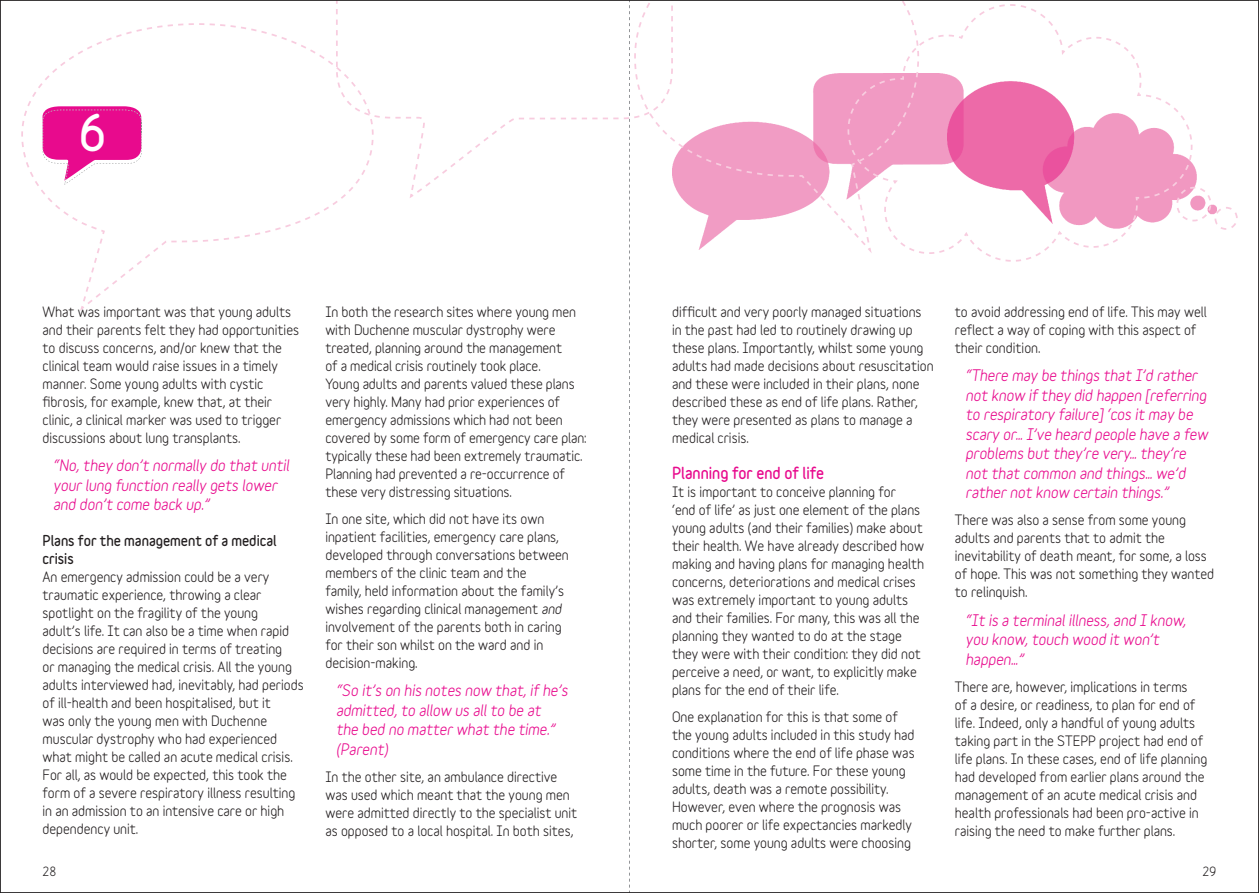
<style>
.page{position:relative;width:1259px;height:893px;background:#fff}
.page>*{position:absolute;margin:0;border:0;box-sizing:border-box;transform-origin:0 0}
.t1{font:900 45px "Variable";color:#fff}
.t2{font:italic 700 15px/19.5px "Variable";color:#e80a8d}
.t3{font:900 15px "Variable";color:#e80a8d}
.t4{font:700 13.5px/18px "Variable";color:#231f20}
.t5{font:900 13.5px/18px "Variable";color:#231f20}
.t6{font:700 12px "Variable";color:#231f20}
.s1{font-style:italic}
</style>
<div class="page">
<img style="left:673px;top:161px;width:33px;height:88px">
<svg style="left:336px;top:2px;width:337px;height:191px"></svg>
<svg style="left:80px;top:306px;width:4px;height:5px"></svg>
<svg style="left:27px;top:23px;width:343px;height:88px"></svg>
<svg style="left:21px;top:111px;width:353px;height:193px"></svg>
<svg style="left:634px;top:2px;width:271px;height:159px"></svg>
<svg style="left:706px;top:4px;width:531px;height:258px"></svg>
<svg style="left:629px;top:2px;width:1px;height:889px"></svg>
<h1 class="t1" style="left:79px;top:104px;width:29px">6</h1>
<p class="t4" style="left:43px;top:303px;width:258px">What was important was that young adults and their parents felt they had opportunities to discuss concerns, and/or knew that the clinical team would raise issues in a timely manner. Some young adults with cystic fibrosis, for example, knew that, at their clinic, a clinical marker was used to trigger discussions about lung transplants.</p>
<p class="t2" style="left:53px;top:456px;width:237px">“No, they don’t normally do that until your lung function really gets lower and don’t come back up.”</p>
<p class="t5" style="left:43px;top:532px;width:236px">Plans for the management of a medical crisis</p>
<p class="t4" style="left:43px;top:568px;width:263px">An emergency admission could be a very traumatic experience, throwing a clear spotlight on the fragility of the young<br>adult’s life. It can also be a time when rapid decisions are required in terms of treating<br>or managing the medical crisis. All the young adults interviewed had, inevitably, had periods of ill-health and been hospitalised, but it<br>was only the young men with Duchenne muscular dystrophy who had experienced what might be called an acute medical crisis.<br>For all, as would be expected, this took the form of a severe respiratory illness resulting in an admission to an intensive care or high dependency unit.</p>
<p class="t4" style="left:325px;top:303px;width:263px">In both the research sites where young men with Duchenne muscular dystrophy were treated, planning around the management<br>of a medical crisis routinely took place.<br>Young adults and parents valued these plans very highly. Many had prior experiences of emergency admissions which had not been covered by some form of emergency care plan: typically these had been extremely traumatic.<br>Planning had prevented a re-occurrence of these very distressing situations.</p>
<p class="t4" style="left:325px;top:509px;width:245px">In one site, which did not have its own inpatient facilities, emergency care plans, developed through conversations between members of the clinic team and the<br>family, held information about the family’s wishes regarding clinical management <span class="s1">and </span>involvement of the parents both in caring for their son whilst on the ward and in decision-making.</p>
<p class="t2" style="left:336px;top:681px;width:233px">“So it’s on his notes now that, if he’s admitted, to allow us all to be at<br>the bed no matter what the time.” (Parent)</p>
<p class="t4" style="left:325px;top:768px;width:253px">In the other site, an ambulance directive was used which meant that the young men were admitted directly to the specialist unit as opposed to a local hospital. In both sites,</p>
<p class="t4" style="left:672px;top:303px;width:263px">difficult and very poorly managed situations in the past had led to routinely drawing up these plans. Importantly, whilst some young adults had made decisions about resuscitation and these were included in their plans, none described these as end of life plans. Rather, they were presented as plans to manage a medical crisis.</p>
<p class="t3" style="left:672px;top:463px;width:154px">Planning for end of life</p>
<p class="t4" style="left:672px;top:483px;width:254px">It is important to conceive planning for<br>‘end of life’ as just one element of the plans young adults (and their families) make about their health. We have already described how making and having plans for managing health concerns, deteriorations and medical crises was extremely important to young adults and their families. For many, this was all the planning they wanted to do at the stage they were with their condition: they did not perceive a need, or want, to explicitly make plans for the end of their life.</p>
<p class="t4" style="left:672px;top:708px;width:244px">One explanation for this is that some of the young adults included in this study had conditions where the end of life phase was some time in the future. For these young adults, death was a remote possibility.<br>However, even where the prognosis was much poorer or life expectancies markedly shorter, some young adults were choosing</p>
<p class="t4" style="left:955px;top:302px;width:253px">to avoid addressing end of life. This may well reflect a way of coping with this aspect of their condition.</p>
<p class="t2" style="left:965px;top:366px;width:244px">“There may be things that I’d rather not know if they did happen [referring to respiratory failure] ‘cos it may be scary or… I’ve heard people have a few problems but they’re very… they’re not that common and things… we’d rather not know certain things.”</p>
<p class="t4" style="left:955px;top:511px;width:261px">There was also a sense from some young adults and parents that to admit the inevitability of death meant, for some, a loss of hope. This was not something they wanted to relinquish.</p>
<p class="t2" style="left:965px;top:610px;width:222px">“It is a terminal illness, and I know, you know, touch wood it won’t happen…”</p>
<p class="t4" style="left:955px;top:678px;width:254px">There are, however, implications in terms<br>of a desire, or readiness, to plan for end of life. Indeed, only a handful of young adults taking part in the STEPP project had end of life plans. In these cases, end of life planning had developed from earlier plans around the management of an acute medical crisis and health professionals had been pro-active in raising the need to make further plans.</p>
<p class="t6" style="left:43px;top:865px;width:15px">28</p>
<p class="t6" style="left:1202px;top:865px;width:15px">29</p>
</div>
